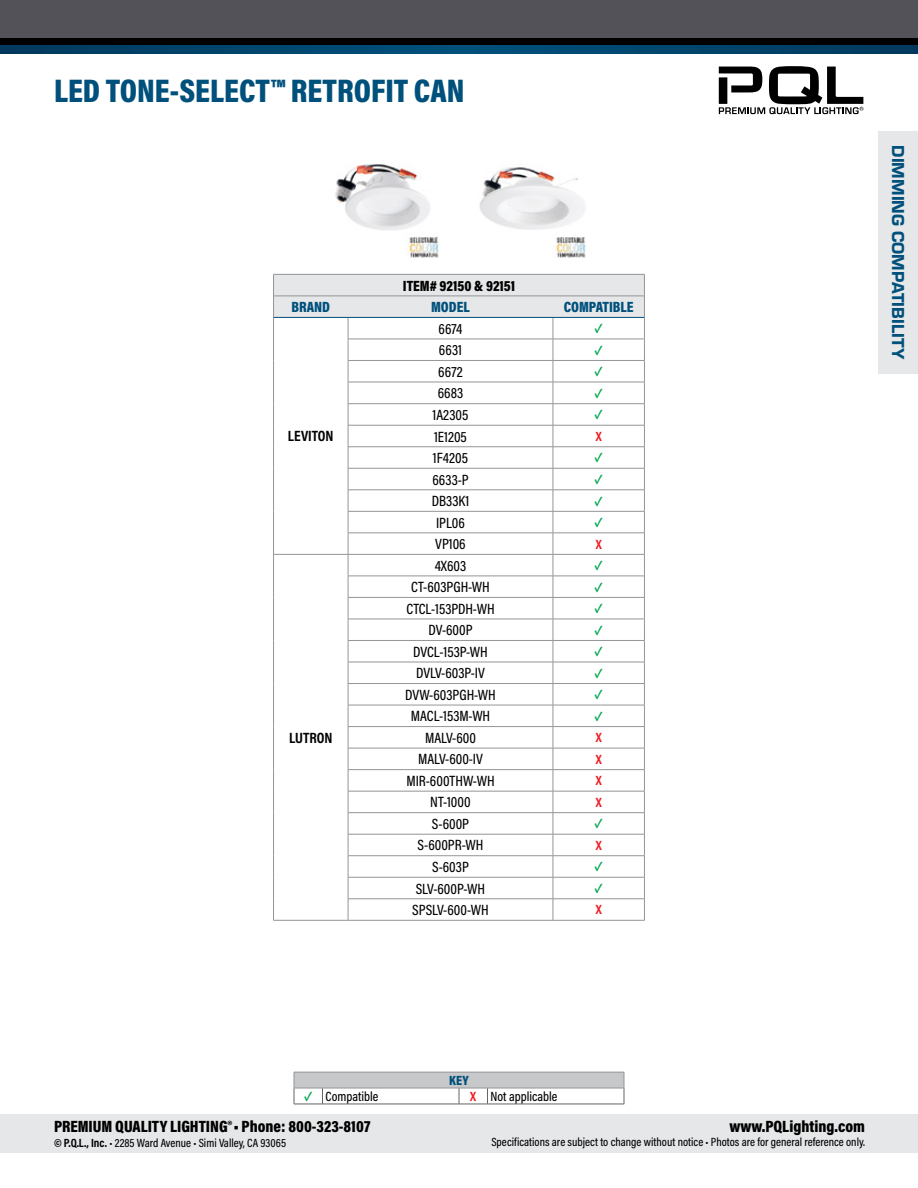
<style>
.page{position:relative;width:918px;height:1188px;background:#fff}
.page>*{position:absolute;margin:0;border:0;box-sizing:border-box;transform-origin:0 0}
.t1{font:900 33px "Acumin Pro Cond";color:#00507c}
.t2{font:18px "Eurostile Hea";letter-spacing:.005em;color:#00507c}
.t3{font:900 16.5px "Acumin Pro Cond";color:#000}
.t4{font:500 15px "Acumin Pro Cond";color:#000}
.t5{font:900 15px "Acumin Pro Cond";color:#00507c}
.t6{font:900 15px "Acumin Pro Cond";color:#000}
.t7{font:700 15px "Acumin Pro Cond";color:#000}
.t8{font:500 13.5px "Acumin Pro Cond";color:#000}
.t9{font:700 13.5px "Acumin Pro Cond";color:#00a651}
.t10{font:700 13.5px "Acumin Pro Cond";color:#ed1d24}
.t11{font:900 13.5px "Acumin Pro Cond";color:#00507c}
.t12{font:500 12px "Acumin Pro Cond";color:#000}
.s1{font-weight:700;color:#00a651}
.s2{font-weight:700;color:#ed1d24}
.s3{font-weight:700}
</style>
<div class="page">
<div style="left:0;top:1114px;width:918px;height:39px;background:#e6e7e8"></div>
<svg style="left:0;top:45px;width:918px;height:9px;background:#00446c"></svg>
<div style="left:0;top:33px;width:918px;height:12px;background:#000"></div>
<div style="left:0;top:0;width:918px;height:37px;background:#525258"></div>
<svg style="left:719px;top:66px;width:144px;height:48px"></svg>
<div style="left:294px;top:1072px;width:330px;height:16px;background:#c7c8ca"></div>
<hr style="left:322px;top:1104px;width:137px;height:1px;background:#636466">
<hr style="left:488px;top:1104px;width:136px;height:1px;background:#636466">
<hr style="left:322px;top:1072px;width:137px;height:1px;background:#939598">
<svg style="left:459px;top:1072px;width:29px;height:1px"></svg>
<hr style="left:488px;top:1072px;width:136px;height:1px;background:#939598">
<svg style="left:624px;top:1072px;width:1px;height:32px"></svg>
<svg style="left:294px;top:1072px;width:29px;height:33px"></svg>
<hr style="left:322px;top:1088px;width:137px;height:1px;background:#939598">
<svg style="left:459px;top:1088px;width:29px;height:17px"></svg>
<hr style="left:488px;top:1088px;width:136px;height:1px;background:#939598">
<div style="left:878px;top:131px;width:40px;height:243px;background:#e6e7e8"></div>
<img style="left:479px;top:167px;width:107px;height:91px">
<hr style="left:273px;top:920px;width:75px;height:1px;background:#939598">
<hr style="left:348px;top:920px;width:205px;height:1px;background:#939598">
<hr style="left:553px;top:920px;width:92px;height:1px;background:#939598">
<svg style="left:273px;top:274px;width:372px;height:646px"></svg>
<hr style="left:274px;top:317px;width:74px;height:1px;background:#00507c">
<hr style="left:348px;top:317px;width:205px;height:1px;background:#00507c">
<hr style="left:553px;top:317px;width:91px;height:1px;background:#00507c">
<img style="left:335px;top:163px;width:104px;height:95px">
<h1 class="t1" style="left:54px;top:69px;width:412px">LED TONE-SELECT™ RETROFIT CAN</h1>
<p class="t6" style="left:403px;top:276px;width:114px">ITEM# 92150 &amp; 92151</p>
<p class="t5" style="left:292px;top:297px;width:40px">BRAND</p>
<p class="t5" style="left:431px;top:297px;width:40px">MODEL</p>
<p class="t5" style="left:564px;top:297px;width:71px">COMPATIBLE</p>
<p class="t7" style="left:288px;top:426px;width:47px">LEVITON</p>
<p class="t7" style="left:289px;top:728px;width:45px">LUTRON</p>
<p class="t4" style="left:439px;top:319px;width:25px">6674</p>
<p class="t9" style="left:595px;top:320px;width:10px">✓</p>
<p class="t4" style="left:439px;top:340px;width:25px">6631</p>
<p class="t9" style="left:595px;top:341px;width:10px">✓</p>
<p class="t4" style="left:438px;top:362px;width:26px">6672</p>
<p class="t9" style="left:595px;top:363px;width:10px">✓</p>
<p class="t4" style="left:438px;top:383px;width:27px">6683</p>
<p class="t9" style="left:595px;top:384px;width:10px">✓</p>
<p class="t4" style="left:433px;top:405px;width:37px">1A2305</p>
<p class="t9" style="left:595px;top:406px;width:10px">✓</p>
<p class="t4" style="left:434px;top:427px;width:34px">1E1205</p>
<p class="t10" style="left:596px;top:427px;width:8px">X</p>
<p class="t4" style="left:433px;top:448px;width:37px">1F4205</p>
<p class="t9" style="left:595px;top:449px;width:10px">✓</p>
<p class="t4" style="left:432px;top:470px;width:38px">6633-P</p>
<p class="t9" style="left:595px;top:470px;width:10px">✓</p>
<p class="t4" style="left:432px;top:491px;width:39px">DB33K1</p>
<p class="t9" style="left:595px;top:492px;width:10px">✓</p>
<p class="t4" style="left:436px;top:513px;width:30px">IPL06</p>
<p class="t9" style="left:595px;top:513px;width:10px">✓</p>
<p class="t4" style="left:435px;top:534px;width:32px">VP106</p>
<p class="t10" style="left:596px;top:535px;width:8px">X</p>
<p class="t4" style="left:435px;top:556px;width:33px">4X603</p>
<p class="t9" style="left:595px;top:557px;width:10px">✓</p>
<p class="t4" style="left:411px;top:577px;width:80px">CT-603PGH-WH</p>
<p class="t9" style="left:595px;top:578px;width:10px">✓</p>
<p class="t4" style="left:406px;top:599px;width:90px">CTCL-153PDH-WH</p>
<p class="t9" style="left:595px;top:600px;width:10px">✓</p>
<p class="t4" style="left:428px;top:620px;width:46px">DV-600P</p>
<p class="t9" style="left:595px;top:621px;width:10px">✓</p>
<p class="t4" style="left:413px;top:642px;width:76px">DVCL-153P-WH</p>
<p class="t9" style="left:595px;top:643px;width:10px">✓</p>
<p class="t4" style="left:416px;top:663px;width:70px">DVLV-603P-IV</p>
<p class="t9" style="left:595px;top:664px;width:10px">✓</p>
<p class="t4" style="left:405px;top:685px;width:92px">DVW-603PGH-WH</p>
<p class="t9" style="left:595px;top:686px;width:10px">✓</p>
<p class="t4" style="left:411px;top:706px;width:81px">MACL-153M-WH</p>
<p class="t9" style="left:595px;top:707px;width:10px">✓</p>
<p class="t4" style="left:425px;top:728px;width:52px">MALV-600</p>
<p class="t10" style="left:596px;top:729px;width:8px">X</p>
<p class="t4" style="left:418px;top:749px;width:66px">MALV-600-IV</p>
<p class="t10" style="left:596px;top:750px;width:8px">X</p>
<p class="t4" style="left:406px;top:771px;width:90px">MIR-600THW-WH</p>
<p class="t10" style="left:596px;top:772px;width:8px">X</p>
<p class="t4" style="left:430px;top:793px;width:42px">NT-1000</p>
<p class="t10" style="left:596px;top:793px;width:8px">X</p>
<p class="t4" style="left:432px;top:814px;width:39px">S-600P</p>
<p class="t9" style="left:595px;top:815px;width:10px">✓</p>
<p class="t4" style="left:418px;top:836px;width:67px">S-600PR-WH</p>
<p class="t10" style="left:596px;top:836px;width:8px">X</p>
<p class="t4" style="left:432px;top:857px;width:38px">S-603P</p>
<p class="t9" style="left:595px;top:858px;width:10px">✓</p>
<p class="t4" style="left:416px;top:879px;width:71px">SLV-600P-WH</p>
<p class="t9" style="left:595px;top:879px;width:10px">✓</p>
<p class="t4" style="left:412px;top:900px;width:78px">SPSLV-600-WH</p>
<p class="t10" style="left:596px;top:901px;width:8px">X</p>
<p class="t2" style="left:911px;top:145px;width:216px;rotate:90deg">DIMMING COMPATIBILITY</p>
<p class="t11" style="left:449px;top:1072px;width:21px">KEY</p>
<p class="t8" style="left:304px;top:1088px;width:76px"><span class="s1">✓</span> Compatible</p>
<p class="t8" style="left:470px;top:1088px;width:89px"><span class="s2">X</span> Not applicable</p>
<p class="t3" style="left:54px;top:1115px;width:318px">PREMIUM QUALITY LIGHTING®• Phone: 800-323-8107</p>
<p class="t12" style="left:54px;top:1135px;width:234px"><span class="s3">© P.Q.L., Inc.</span> • 2285 Ward Avenue • Simi Valley, CA 93065</p>
<p class="t3" style="left:729px;top:1115px;width:137px">www.PQLighting.com</p>
<p class="t12" style="left:492px;top:1134px;width:375px">Specifications are subject to change without notice • Photos are for general reference only.</p>
</div>
